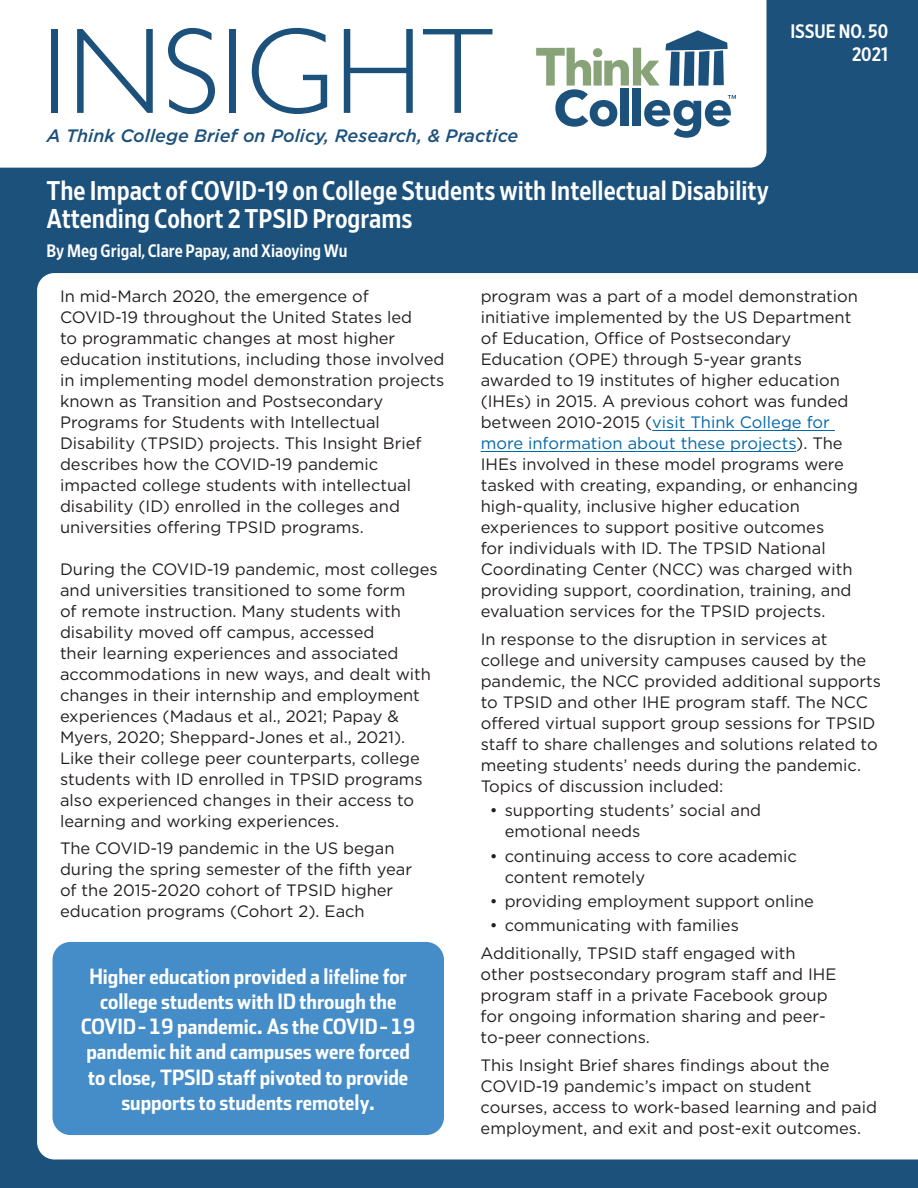
<style>
.page{position:relative;width:918px;height:1188px;background:#1c517c}
.page>*{position:absolute;margin:0;border:0;box-sizing:border-box;transform-origin:0 0}
.t1{font:300 123px "Gill Sans";color:#1c517c}
.t2{font:27px/28.5px "Retina Narrow Med";color:#fff}
.t3{font:21px/25.2px "Stainless Cond Bold Tab";color:#fff;text-align:center}
.t4{font:19.5px/23.4px "Retina Narrow Med";color:#fff;text-align:right}
.t5{font:italic 500 18px "Gotham HTF";color:#1c517c}
.t6{font:18px "Retina Narrow Med";color:#fff}
.t7{font:16.5px/21px "Gotham HTF";color:#231f20}
.s1{color:#0067aa}
</style>
<div class="page">
<div style="left:37px;top:273px;width:881px;height:887px;background:#fff"></div>
<div style="left:0;top:0;width:767px;height:168px;background:#fff"></div>
<svg style="left:536px;top:30px;width:200px;height:108px"></svg>
<hr style="left:652px;top:430px;width:183px;height:1px;background:#0067aa">
<hr style="left:481px;top:451px;width:315px;height:1px;background:#0067aa">
<div style="left:52px;top:942px;width:392px;height:193px;background:#458dc9;border-radius:18px"></div>
<p class="t1" style="left:42px;top:3px;width:453px">INSIGHT</p>
<p class="t5" style="left:47px;top:125px;width:473px">A Think College Brief on Policy, Research, &amp; Practice</p>
<h1 class="t2" style="left:46px;top:175px;width:724px">The Impact of COVID-19 on College Students with Intellectual Disability<br>Attending Cohort 2 TPSID Programs</h1>
<p class="t6" style="left:46px;top:239px;width:302px">By Meg Grigal, Clare Papay, and Xiaoying Wu</p>
<p class="t4" style="left:790px;top:19px;width:99px">ISSUE NO. 50<br>2021</p>
<p class="t7" style="left:60px;top:286px;width:386px">In mid-March 2020, the emergence of COVID-19 throughout the United States led<br>to programmatic changes at most higher education institutions, including those involved in implementing model demonstration projects known as Transition and Postsecondary Programs for Students with Intellectual Disability (TPSID) projects. This Insight Brief describes how the COVID-19 pandemic impacted college students with intellectual disability (ID) enrolled in the colleges and universities offering TPSID programs.</p>
<p class="t7" style="left:60px;top:558px;width:379px">During the COVID-19 pandemic, most colleges and universities transitioned to some form<br>of remote instruction. Many students with disability moved off campus, accessed<br>their learning experiences and associated accommodations in new ways, and dealt with changes in their internship and employment experiences (Madaus et al., 2021; Papay &amp; Myers, 2020; Sheppard-Jones et al., 2021).<br>Like their college peer counterparts, college students with ID enrolled in TPSID programs also experienced changes in their access to learning and working experiences.</p>
<p class="t7" style="left:60px;top:838px;width:354px">The COVID-19 pandemic in the US began during the spring semester of the fifth year of the 2015-2020 cohort of TPSID higher education programs (Cohort 2). Each</p>
<p class="t3" style="left:81px;top:963px;width:336px">Higher education provided a lifeline for college students with ID through the COVID-19 pandemic. As the COVID-19 pandemic hit and campuses were forced to close, TPSID staff pivoted to provide supports to students remotely.</p>
<p class="t7" style="left:481px;top:286px;width:379px">program was a part of a model demonstration initiative implemented by the US Department of Education, Office of Postsecondary Education (OPE) through 5-year grants awarded to 19 institutes of higher education (IHEs) in 2015. A previous cohort was funded between 2010-2015 (<span class="s1">visit Think College for more information about these projects</span>). The IHEs involved in these model programs were tasked with creating, expanding, or enhancing high-quality, inclusive higher education experiences to support positive outcomes<br>for individuals with ID. The TPSID National Coordinating Center (NCC) was charged with providing support, coordination, training, and evaluation services for the TPSID projects.</p>
<p class="t7" style="left:481px;top:629px;width:402px">In response to the disruption in services at college and university campuses caused by the pandemic, the NCC provided additional supports to TPSID and other IHE program staff. The NCC offered virtual support group sessions for TPSID staff to share challenges and solutions related to meeting students’ needs during the pandemic.<br>Topics of discussion included:</p>
<p class="t7" style="left:505px;top:800px;width:258px;text-indent:-15px">• supporting students’ social and emotional needs</p>
<p class="t7" style="left:505px;top:845px;width:294px;text-indent:-15px">• continuing access to core academic content remotely</p>
<p class="t7" style="left:490px;top:890px;width:326px">• providing employment support online</p>
<p class="t7" style="left:490px;top:914px;width:251px">• communicating with families</p>
<p class="t7" style="left:481px;top:942px;width:357px">Additionally, TPSID staff engaged with other postsecondary program staff and IHE program staff in a private Facebook group for ongoing information sharing and peer&shy;to-peer connections.</p>
<p class="t7" style="left:481px;top:1054px;width:398px">This Insight Brief shares findings about the COVID-19 pandemic’s impact on student courses, access to work-based learning and paid employment, and exit and post-exit outcomes.</p>
</div>
